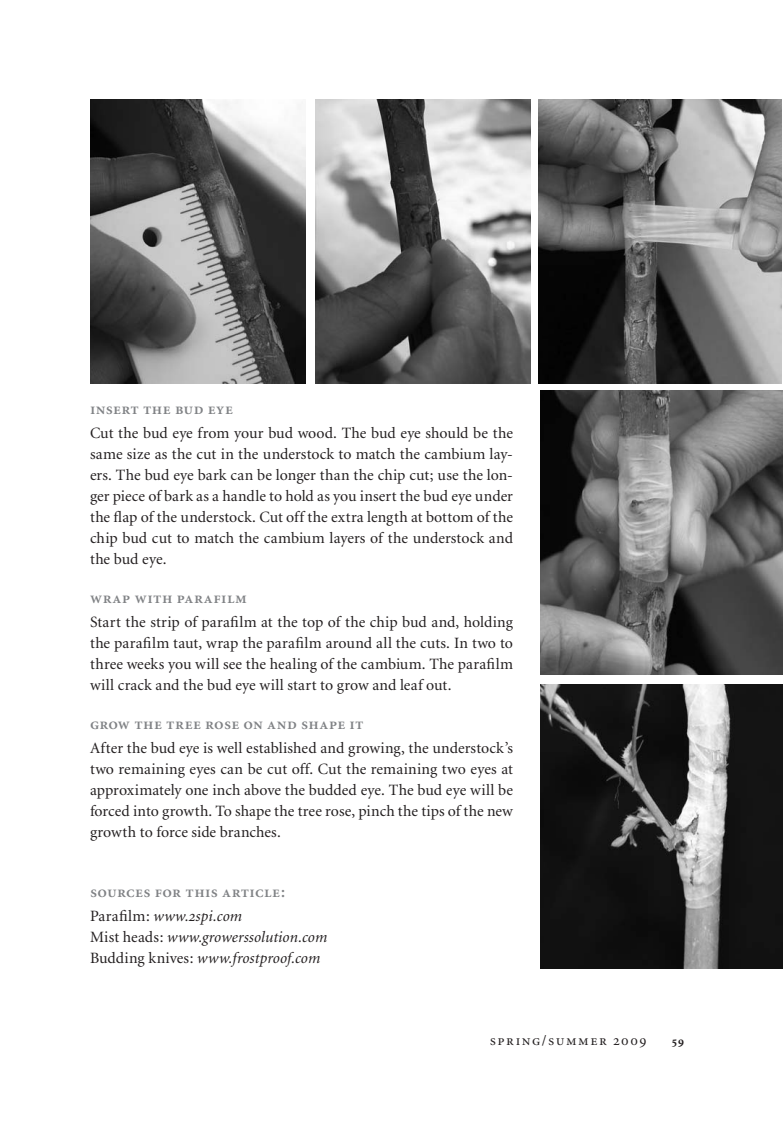
<style>
.page{position:relative;width:783px;height:1134px;background:#fff}
.page>*{position:absolute;margin:0;border:0;box-sizing:border-box;transform-origin:0 0}
.t1{font:16.5px "Minion Semibold SC";letter-spacing:.02em;color:#808285}
.t2{font:15.75px/21px "Minion";letter-spacing:.005em;color:#231f20;text-align:justify}
.t3{font:italic 15.75px/21px "Minion";letter-spacing:.005em;color:#231f20}
.t4{font:15px "Minion Regular SC";letter-spacing:.1em;color:#231f20}
.t5{font:12px "Minion Bold Os F";color:#231f20}
.s1{font-style:normal}
.s2{font-family:"Minion Italic SC";font-style:normal}
</style>
<div class="page">
<img style="left:315px;top:99px;width:216px;height:284px">
<img style="left:539px;top:99px;width:243px;height:284px">
<img style="left:540px;top:390px;width:243px;height:285px">
<img style="left:540px;top:684px;width:243px;height:284px">
<img style="left:90px;top:99px;width:216px;height:284px">
<p class="t1" style="left:90px;top:402px;width:144px">insert the bud eye</p>
<p class="t2" style="left:90px;top:423px;width:425px">Cut the bud eye from your bud wood. The bud eye should be the same size as the cut in the understock to match the cambium lay&shy;ers. The bud eye bark can be longer than the chip cut; use the lon&shy;ger piece of bark as a handle to hold as you insert the bud eye under the flap of the understock. Cut off the extra length at bottom of the chip bud cut to match the cambium layers of the understock and the bud eye.</p>
<p class="t1" style="left:90px;top:591px;width:158px">wrap with parafilm</p>
<p class="t2" style="left:90px;top:612px;width:425px">Start the strip of parafilm at the top of the chip bud and, holding the parafilm taut, wrap the parafilm around all the cuts. In two to three weeks you will see the healing of the cambium. The parafilm will crack and the bud eye will start to grow and leaf out.</p>
<p class="t1" style="left:90px;top:717px;width:275px">grow the tree rose on and shape it</p>
<p class="t2" style="left:90px;top:738px;width:425px">After the bud eye is well established and growing, the understock’s two remaining eyes can be cut off. Cut the remaining two eyes at approximately one inch above the budded eye. The bud eye will be forced into growth. To shape the tree rose, pinch the tips of the new growth to force side branches.</p>
<p class="t1" style="left:90px;top:885px;width:197px">sources for this article:</p>
<p class="t3" style="left:90px;top:906px;width:239px"><span class="s1">Parafilm:</span> www.<span class="s2">2</span>spi.com<br><span class="s1">Mist heads:</span> www.growerssolution.com<br><span class="s1">Budding knives:</span> www.frostproof.com</p>
<p class="t4" style="left:490px;top:1034px;width:158px">spring/summer 2009</p>
<p class="t5" style="left:672px;top:1036px;width:13px">59</p>
</div>
